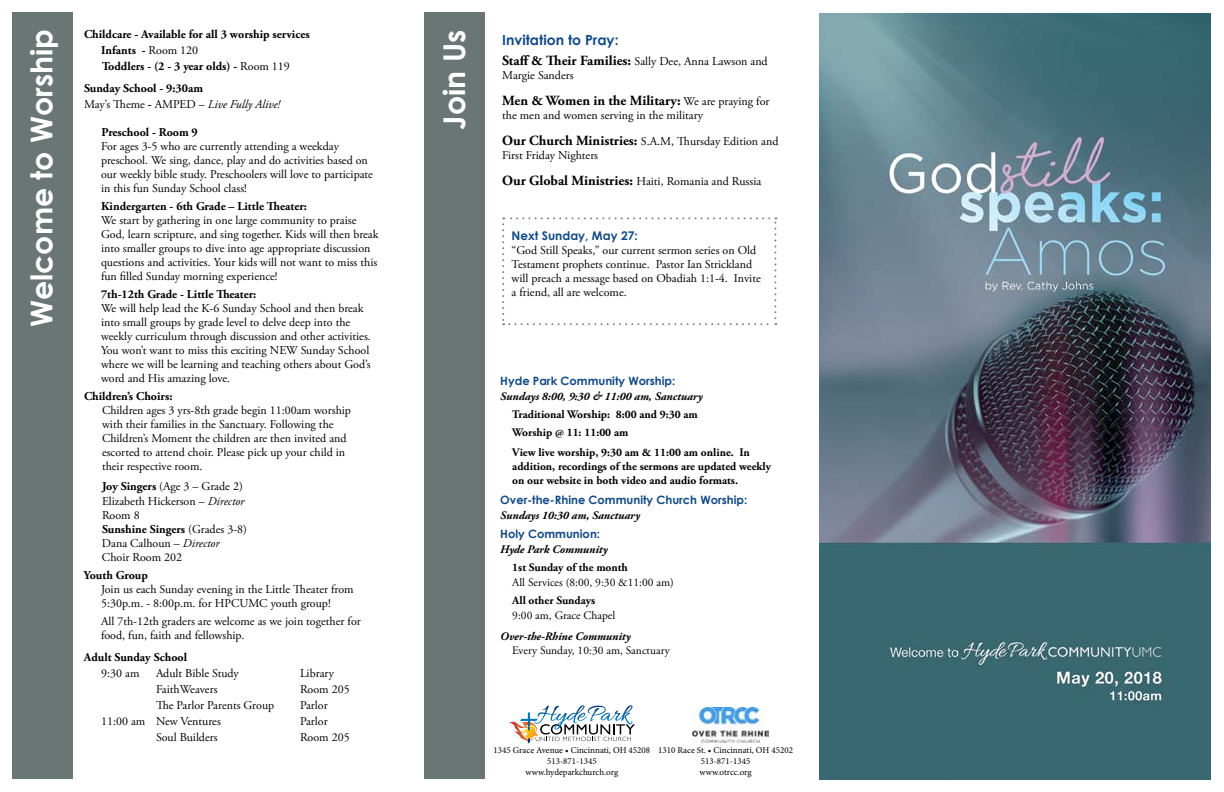
<style>
.page{position:relative;width:1224px;height:792px;background:#fff}
.page>*{position:absolute;margin:0;border:0;box-sizing:border-box;transform-origin:0 0}
.t1{font:700 30px "Century Gothic";color:#fff}
.t2{font:700 14px "Adobe Garamond Pro";color:#000}
.t3{font:700 14px "Century Gothic";color:#134a86}
.t4{font:12px/14px "Adobe Garamond Pro";color:#000}
.t5{font:700 12px/16px "Adobe Garamond Pro";color:#000}
.t6{font:700 12px "Century Gothic";color:#134a86}
.t7{font:700 11.5px/14px "Adobe Garamond Pro";color:#000}
.t8{font:italic 700 11.5px "Adobe Garamond Pro";color:#000}
.t9{font:11.5px "Adobe Garamond Pro";color:#000}
.t10{font:700 11.5px "Century Gothic";color:#134a86}
.t11{font:9px/10.8px "Minion Pro";color:#000;text-align:center}
.s1{font-weight:400}
.s2{font-weight:400;font-style:italic}
.s3{font-weight:700}
.s4{font-style:italic}
.s5{font-weight:700;font-size:14px}
.s6{font-weight:400;font-size:12px}
</style>
<div class="page">
<div style="left:12px;top:12px;width:61px;height:767px;background:#6a7675"></div>
<svg style="left:509px;top:705px;width:126px;height:39px"></svg>
<img style="left:693px;top:707px;width:75px;height:35px">
<div style="left:424px;top:12px;width:61px;height:768px;background:#6a7675"></div>
<svg style="left:502px;top:217px;width:274px;height:108px"></svg>
<img style="left:820px;top:13px;width:391px;height:767px">
<p class="t5" style="left:101px;top:26px;width:210px;text-indent:-17px">Childcare - Available for all 3 worship services<br>Infants - <span class="s1">Room 120<br></span>Toddlers - (2 - 3 year olds) - <span class="s1">Room 119</span></p>
<p class="t5" style="left:84px;top:80px;width:198px">Sunday School - 9:30am<br><span class="s1">May’s Theme</span> - <span class="s1">AMPED –</span> <span class="s2">Live Fully Alive!</span></p>
<p class="t5" style="left:102px;top:124px;width:98px">Preschool - Room 9</p>
<p class="t4" style="left:101px;top:139px;width:274px">For ages 3-5 who are currently attending a weekday preschool. We sing, dance, play and do activities based on our weekly bible study. Preschoolers will love to participate in this fun Sunday School class!</p>
<p class="t5" style="left:101px;top:198px;width:208px">Kindergarten - 6th Grade – Little Theater:</p>
<p class="t4" style="left:101px;top:213px;width:279px">We start by gathering in one large community to praise God, learn scripture, and sing together. Kids will then break into smaller groups to dive into age appropriate discussion questions and activities. Your kids will not want to miss this fun filled Sunday morning experience!</p>
<p class="t5" style="left:101px;top:286px;width:157px">7th-12th Grade - Little Theater:</p>
<p class="t4" style="left:101px;top:301px;width:271px">We will help lead the K-6 Sunday School and then break into small groups by grade level to delve deep into the weekly curriculum through discussion and other activities.<br>You won’t want to miss this exciting NEW Sunday School where we will be learning and teaching others about God’s word and His amazing love.</p>
<p class="t5" style="left:84px;top:388px;width:90px">Children’s Choirs:</p>
<p class="t4" style="left:102px;top:403px;width:251px">Children ages 3 yrs-8th grade begin 11:00am worship with their families in the Sanctuary. Following the Children’s Moment the children are then invited and escorted to attend choir. Please pick up your child in their respective room.</p>
<p class="t4" style="left:102px;top:479px;width:147px"><span class="s3">Joy Singers</span> (Age 3 – Grade 2)<br>Elizabeth Hickerson – <span class="s4">Director<br></span>Room 8<br><span class="s3">Sunshine Singers</span> (Grades 3-8)<br>Dana Calhoun – <span class="s4">Director<br></span>Choir Room 202</p>
<p class="t5" style="left:84px;top:567px;width:65px">Youth Group</p>
<p class="t4" style="left:101px;top:582px;width:254px">Join us each Sunday evening in the Little Theater from<br>5:30p.m. - 8:00p.m. for HPCUMC youth group!</p>
<p class="t4" style="left:101px;top:614px;width:261px">All 7th-12th graders are welcome as we join together for food, fun, faith and fellowship.</p>
<p class="t5" style="left:84px;top:649px;width:105px">Adult Sunday School</p>
<p class="t4" style="left:101px;top:666px;width:40px">9:30 am</p>
<p class="t4" style="left:156px;top:666px;width:84px">Adult Bible Study</p>
<p class="t4" style="left:300px;top:666px;width:36px">Library</p>
<p class="t4" style="left:156px;top:682px;width:63px">FaithWeavers</p>
<p class="t4" style="left:300px;top:682px;width:51px">Room 205</p>
<p class="t4" style="left:156px;top:698px;width:120px">The Parlor Parents Group</p>
<p class="t4" style="left:300px;top:698px;width:29px">Parlor</p>
<p class="t4" style="left:101px;top:714px;width:121px">11:00 am New Ventures</p>
<p class="t4" style="left:300px;top:714px;width:29px">Parlor</p>
<p class="t4" style="left:156px;top:730px;width:63px">Soul Builders</p>
<p class="t4" style="left:300px;top:730px;width:51px">Room 205</p>
<h1 class="t1" style="left:23px;top:327px;width:300px;rotate:-90deg">Welcome to Worship</h1>
<h1 class="t1" style="left:436px;top:130px;width:101px;rotate:-90deg">Join Us</h1>
<p class="t3" style="left:502px;top:31px;width:118px">Invitation to Pray:</p>
<p class="t4" style="left:502px;top:55px;width:267px"><span class="s5">Staff &amp; Their Families:</span> Sally Dee, Anna Lawson and<br>Margie Sanders</p>
<p class="t2" style="left:502px;top:93px;width:269px">Men &amp; Women in the Military: <span class="s6">We are praying for</span></p>
<p class="t4" style="left:502px;top:103px;width:278px;line-height:26px">the men and women serving in the military<br><span class="s5">Our Church Ministries:</span> S.A.M, Thursday Edition and</p>
<p class="t4" style="left:502px;top:143px;width:261px;line-height:26px">First Friday Nighters<br><span class="s5">Our Global Ministries:</span> Haiti, Romania and Russia</p>
<p class="t6" style="left:512px;top:229px;width:128px">Next Sunday, May 27:</p>
<p class="t4" style="left:512px;top:244px;width:251px">“God Still Speaks,” our current sermon series on Old Testament prophets continue. Pastor Ian Strickland will preach a message based on Obadiah 1:1-4. Invite a friend, all are welcome.</p>
<p class="t10" style="left:500px;top:373px;width:177px">Hyde Park Community Worship:</p>
<p class="t8" style="left:500px;top:390px;width:204px">Sundays 8:00, 9:30 &amp; 11:00 am, Sanctuary</p>
<p class="t7" style="left:512px;top:405px;width:187px;line-height:18px">Traditional Worship: 8:00 and 9:30 am<br>Worship @ 11: 11:00 am</p>
<p class="t7" style="left:512px;top:445px;width:260px">View live worship, 9:30 am &amp; 11:00 am online. In addition, recordings of the sermons are updated weekly on our website in both video and audio formats.</p>
<p class="t10" style="left:500px;top:492px;width:249px">Over-the-Rhine Community Church Worship:</p>
<p class="t8" style="left:500px;top:508px;width:141px">Sundays 10:30 am, Sanctuary</p>
<p class="t10" style="left:500px;top:527px;width:101px">Holy Communion:</p>
<p class="t8" style="left:500px;top:543px;width:109px">Hyde Park Community</p>
<p class="t7" style="left:512px;top:561px;width:117px">1st Sunday of the month</p>
<p class="t9" style="left:512px;top:576px;width:163px">All Services (8:00, 9:30 &amp;11:00 am)</p>
<p class="t7" style="left:512px;top:594px;width:85px">All other Sundays</p>
<p class="t9" style="left:512px;top:609px;width:105px">9:00 am, Grace Chapel</p>
<p class="t8" style="left:500px;top:630px;width:132px">Over-the-Rhine Community</p>
<p class="t9" style="left:512px;top:644px;width:159px">Every Sunday, 10:30 am, Sanctuary</p>
<p class="t11" style="left:494px;top:745px;width:158px">1345 Grace Avenue • Cincinnati, OH 45208<br>513-871-1345<br>www.hydeparkchurch.org</p>
<p class="t11" style="left:658px;top:745px;width:136px">1310 Race St. • Cincinnati, OH 45202<br>513-871-1345<br>www.otrcc.org</p>
</div>
